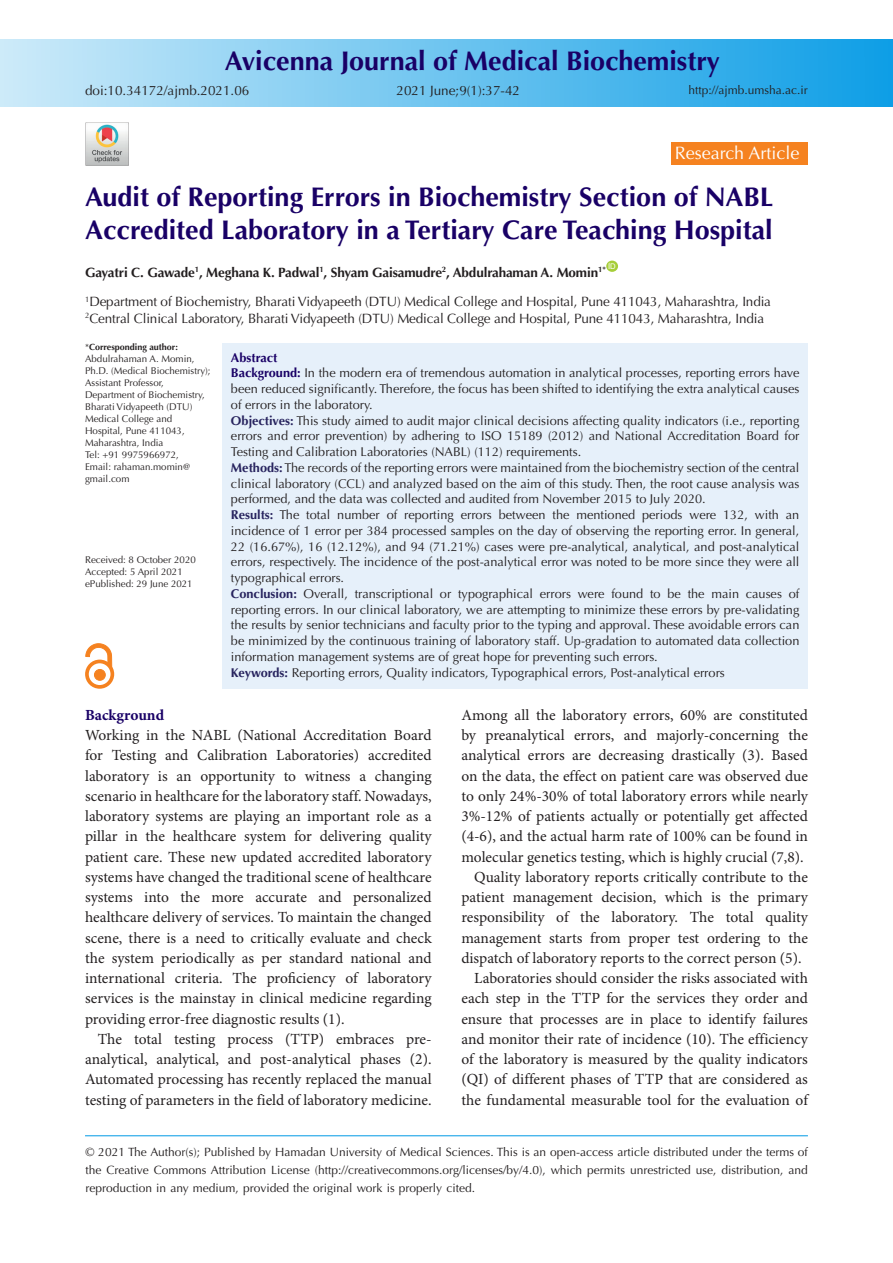
<style>
.page{position:relative;width:893px;height:1263px;background:#fff}
.page>*{position:absolute;margin:0;border:0;box-sizing:border-box;transform-origin:0 0}
.t1{font:700 27px/33px "Optima LT Std";color:#190066}
.t2{font:18px "Optima LT Std";color:#fff}
.Normal1{font:15.45px/20.2px "Minion Pro";color:#231f20;text-align:justify}
.heading_1{font:700 15.45px "Minion Pro";color:#190066}
.t3{font:13.5px "Optima LT Std";letter-spacing:-.01em;color:#231f20}
.t4{font:700 13.5px "Optima LT Std";letter-spacing:-.01em;color:#231f20}
.Normal1-2{font:12.75px/15.8px "Optima LT Std";color:#231f20;text-align:justify}
.t5{font:700 12.75px "Optima LT Std";color:#190066}
.t6{font:12px/18px "Optima LT Std";color:#221e1f;text-align:justify}
.t7{font:12px "Optima LT Std";color:#231f20}
.t8{font:9.75px/12px "Optima LT Std";color:#231f20}
.t9{font:700 9px "Optima LT Std";color:#231f20}
.t10{font:7.8px "Arial";color:#fff}
.s1{font-weight:400}
.s2{font-weight:700;color:#190166}
.s3{font-weight:700;color:#27235e}
.s4{color:#231f20}
</style>
<div class="page">
<div style="left:0;top:39px;width:893px;height:68px;background:linear-gradient(to right,#cdebf9,#0e9ee6)"></div>
<hr style="left:85px;top:1135px;width:723px;height:1px;background:#0099e5">
<div style="left:606px;top:261px;width:12px;height:11px;background:#a6ce39;border-radius:50%"></div>
<div style="left:671px;top:143px;width:136px;height:22px;background:#f58220"></div>
<div style="left:222px;top:344px;width:586px;height:345px;background:#e6f0fa"></div>
<div style="left:94px;top:669px;width:11px;height:11px;background:#f58220;border-radius:50%"></div>
<div style="left:94px;top:669px;width:11px;height:11px;border:1px solid #f58220;border-radius:50%"></div>
<div style="left:85px;top:660px;width:29px;height:29px;border:4px solid #f58220;border-radius:50%"></div>
<svg style="left:86px;top:643px;width:26px;height:25px"></svg>
<img style="left:85px;top:122px;width:43px;height:43px">
<p class="t1" style="left:225px;top:45px;width:497px">Avicenna Journal of Medical Biochemistry</p>
<p class="t3" style="left:85px;top:83px;width:166px">doi:10.34172/ajmb.2021.06</p>
<p class="t3" style="left:396px;top:83px;width:125px">2021 June;9(1):37-42</p>
<p class="t7" style="left:688px;top:83px;width:121px">http://ajmb.umsha.ac.ir</p>
<p class="t2" style="left:675px;top:143px;width:126px">Research Article</p>
<p class="t1" style="left:85px;top:181px;width:690px">Audit of Reporting Errors in Biochemistry Section of NABL<br>Accredited Laboratory in a Tertiary Care Teaching Hospital</p>
<p class="t4" style="left:85px;top:264px;width:522px">Gayatri C. Gawade<sup>1</sup>, Meghana K. Padwal<sup>1</sup>, Shyam Gaisamudre<sup>2</sup>, Abdulrahaman A. Momin<sup>1*</sup></p>
<p class="t10" style="left:608px;top:261px;width:9px">ID</p>
<p class="t3" style="left:85px;top:294px;width:687px"><sup>1</sup>Department of Biochemistry, Bharati Vidyapeeth (DTU) Medical College and Hospital, Pune 411043, Maharashtra, India</p>
<p class="t3" style="left:85px;top:310px;width:681px"><sup>2</sup>Central Clinical Laboratory, Bharati Vidyapeeth (DTU) Medical College and Hospital, Pune 411043, Maharashtra, India</p>
<p class="t9" style="left:85px;top:342px;width:94px"><span class="s1">*</span>Corresponding author:</p>
<p class="t8" style="left:85px;top:353px;width:111px">Abdulrahaman A. Momin,</p>
<p class="t8" style="left:85px;top:365px;width:127px">Ph.D. (Medical Biochemistry);<br>Assistant Professor,<br>Department of Biochemistry,</p>
<p class="t8" style="left:85px;top:401px;width:109px">Bharati Vidyapeeth (DTU)<br>Medical College and<br>Hospital, Pune 411043,<br>Maharashtra, India</p>
<p class="t8" style="left:85px;top:449px;width:95px">Tel: +91 9975966972,</p>
<p class="t8" style="left:85px;top:461px;width:107px">Email: rahaman.momin@ gmail.com</p>
<p class="t8" style="left:85px;top:554px;width:112px">Received: 8 October 2020</p>
<p class="t8" style="left:85px;top:566px;width:99px">Accepted: 5 April 2021</p>
<p class="t8" style="left:85px;top:578px;width:109px">ePublished: 29 June 2021</p>
<p class="t5" style="left:231px;top:350px;width:48px">Abstract</p>
<p class="Normal1-2" style="left:231px;top:365px;width:570px"><span class="s2">Background:</span> In the modern era of tremendous automation in analytical processes, reporting errors have been reduced significantly. Therefore, the focus has been shifted to identifying the extra analytical causes of errors in the laboratory.</p>
<p class="Normal1-2" style="left:231px;top:412px;width:570px"><span class="s3">Objectives:</span> This study aimed to audit major clinical decisions affecting quality indicators (i.e., reporting errors and error prevention) by adhering to ISO 15189 (2012) and National Accreditation Board for Testing and Calibration Laboratories (NABL) (112) requirements.</p>
<p class="Normal1-2" style="left:231px;top:460px;width:570px"><span class="s3">Methods:</span> The records of the reporting errors were maintained from the biochemistry section of the central clinical laboratory (CCL) and analyzed based on the aim of this study. Then, the root cause analysis was performed, and the data was collected and audited from November 2015 to July 2020.</p>
<p class="Normal1-2" style="left:231px;top:507px;width:570px"><span class="s3">Results:</span> The total number of reporting errors between the mentioned periods were 132, with an incidence of 1 error per 384 processed samples on the day of observing the reporting error. In general, 22 (16.67%), 16 (12.12%), and 94 (71.21%) cases were pre-analytical, analytical, and post-analytical errors, respectively. The incidence of the post-analytical error was noted to be more since they were all typographical errors.</p>
<p class="Normal1-2" style="left:231px;top:586px;width:570px"><span class="s3">Conclusion:</span> Overall, transcriptional or typographical errors were found to be the main causes of reporting errors. In our clinical laboratory, we are attempting to minimize these errors by pre-validating the results by senior technicians and faculty prior to the typing and approval. These avoidable errors can be minimized by the continuous training of laboratory staff. Up-gradation to automated data collection information management systems are of great hope for preventing such errors.</p>
<p class="Normal1-2" style="left:231px;top:664px;width:495px"><span class="s3">Keywords:</span> Reporting errors, Quality indicators, Typographical errors, Post-analytical errors</p>
<p class="heading_1" style="left:85px;top:704px;width:81px">Background</p>
<p class="Normal1" style="left:85px;top:725px;width:348px">Working in the NABL (National Accreditation Board for Testing and Calibration Laboratories) accredited laboratory is an opportunity to witness a changing scenario in healthcare for the laboratory staff. Nowadays, laboratory systems are playing an important role as a pillar in the healthcare system for delivering quality patient care. These new updated accredited laboratory systems have changed the traditional scene of healthcare systems into the more accurate and personalized healthcare delivery of services. To maintain the changed scene, there is a need to critically evaluate and check the system periodically as per standard national and international criteria. The proficiency of laboratory services is the mainstay in clinical medicine regarding providing error-free diagnostic results (1).</p>
<p class="Normal1" style="left:85px;top:1029px;width:348px;text-indent:13px">The total testing process (TTP) embraces pre&shy;analytical, analytical, and post-analytical phases (2).<br>Automated processing has recently replaced the manual testing of parameters in the field of laboratory medicine.</p>
<p class="Normal1" style="left:461px;top:705px;width:348px">Among all the laboratory errors, 60% are constituted by preanalytical errors, and majorly-concerning the analytical errors are decreasing drastically (3). Based on the data, the effect on patient care was observed due to only 24%-30% of total laboratory errors while nearly 3%-12% of patients actually or potentially get affected (4-6), and the actual harm rate of 100% can be found in molecular genetics testing, which is highly crucial (7,8).</p>
<p class="Normal1" style="left:461px;top:867px;width:348px;text-indent:13px">Quality laboratory reports critically contribute to the patient management decision, which is the primary responsibility of the laboratory. The total quality management starts from proper test ordering to the dispatch of laboratory reports to the correct person (5).</p>
<p class="Normal1" style="left:461px;top:968px;width:348px;text-indent:13px">Laboratories should consider the risks associated with each step in the TTP for the services they order and ensure that processes are in place to identify failures and monitor their rate of incidence (10). The efficiency of the laboratory is measured by the quality indicators (QI) of different phases of TTP that are considered as the fundamental measurable tool for the evaluation of</p>
<p class="t6" style="left:85px;top:1143px;width:724px"><span class="s4">© 2021 The Author(s); Published by Hamadan University of Medical Sciences.</span> This is an open-access article distributed under the terms of the Creative Commons Attribution License (http://creativecommons.org/licenses/by/4.0), which permits unrestricted use, distribution, and reproduction in any medium, provided the original work is properly cited.</p>
</div>
